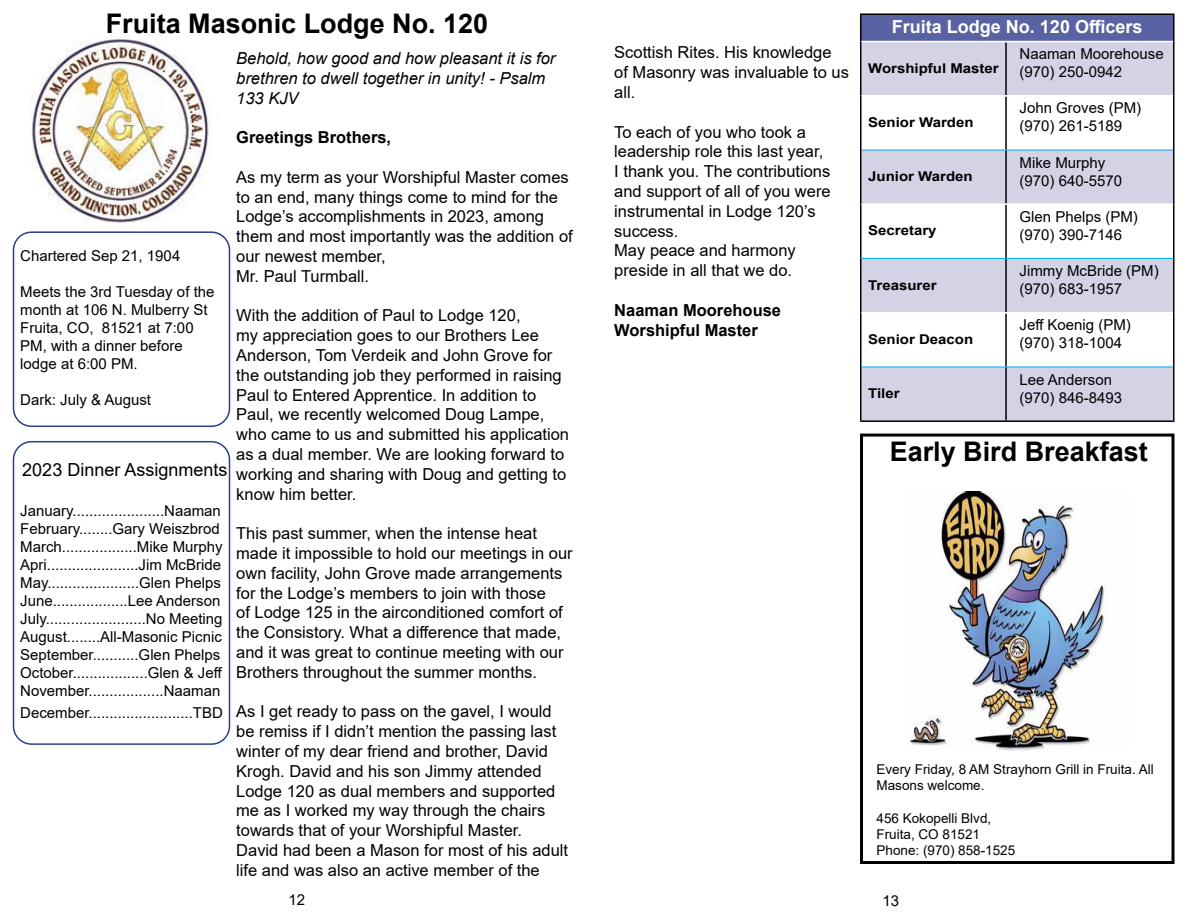
<style>
.page{position:relative;width:1188px;height:918px;background:#fff}
.page>*{position:absolute;margin:0;border:0;box-sizing:border-box;transform-origin:0 0}
.t1{font:700 27px "Arial";color:#000}
.t2{font:700 18px "Arial";color:#fff}
.t3{font:18px "Arial";color:#000}
.t4{font:16.5px/19.8px "Arial";color:#000}
.t5{font:italic 16.5px/19.8px "Arial";color:#000}
.t6{font:700 16.5px/19.8px "Arial";color:#000}
.t7{font:15px/18px "Arial";color:#000}
.t8{font:13.5px/16.2px "Arial";color:#000}
.t9{font:700 13.5px "Arial";color:#000;scale:1.11 1}
</style>
<div class="page">
<img style="left:16px;top:39px;width:211px;height:200px">
<div style="left:13px;top:231px;width:217px;height:196px;border:2px solid #25408f;border-radius:18px"></div>
<div style="left:13px;top:441px;width:217px;height:304px;border:2px solid #25408f;border-radius:18px"></div>
<div style="left:861px;top:14px;width:313px;height:28px;background:#5962a2"></div>
<svg style="left:862px;top:42px;width:311px;height:378px;fill:#d4d3e6"></svg>
<hr style="left:860px;top:42px;width:2px;height:54px;background:#000">
<hr style="left:1005px;top:42px;width:2px;height:53px;background:#000">
<hr style="left:1173px;top:42px;width:1px;height:54px;background:#000">
<hr style="left:860px;top:96px;width:2px;height:54px;background:#000">
<hr style="left:1005px;top:97px;width:2px;height:53px;background:#000">
<hr style="left:1173px;top:96px;width:1px;height:54px;background:#000">
<hr style="left:860px;top:150px;width:2px;height:54px;background:#000">
<hr style="left:1005px;top:150px;width:2px;height:54px;background:#000">
<hr style="left:1173px;top:150px;width:1px;height:54px;background:#000">
<hr style="left:860px;top:204px;width:2px;height:54px;background:#000">
<hr style="left:1005px;top:205px;width:2px;height:53px;background:#000">
<hr style="left:1173px;top:204px;width:1px;height:54px;background:#000">
<hr style="left:860px;top:258px;width:2px;height:55px;background:#000">
<hr style="left:1005px;top:259px;width:2px;height:53px;background:#000">
<hr style="left:1173px;top:258px;width:1px;height:55px;background:#000">
<hr style="left:860px;top:313px;width:2px;height:54px;background:#000">
<hr style="left:1005px;top:313px;width:2px;height:54px;background:#000">
<hr style="left:1173px;top:313px;width:1px;height:54px;background:#000">
<hr style="left:860px;top:367px;width:2px;height:53px;background:#000">
<hr style="left:1005px;top:367px;width:2px;height:53px;background:#000">
<hr style="left:1173px;top:367px;width:1px;height:53px;background:#000">
<hr style="left:860px;top:420px;width:146px;height:2px;background:#000">
<hr style="left:1006px;top:420px;width:169px;height:2px;background:#000">
<hr style="left:862px;top:95px;width:144px;height:2px;background:#fff">
<hr style="left:1006px;top:95px;width:167px;height:2px;background:#fff">
<hr style="left:862px;top:204px;width:144px;height:1px;background:#fff">
<hr style="left:1006px;top:204px;width:167px;height:1px;background:#fff">
<hr style="left:862px;top:312px;width:144px;height:1px;background:#fff">
<hr style="left:1006px;top:312px;width:167px;height:1px;background:#fff">
<hr style="left:862px;top:150px;width:144px;height:1px;background:#00aeef">
<hr style="left:1006px;top:150px;width:167px;height:1px;background:#00aeef">
<hr style="left:862px;top:258px;width:144px;height:1px;background:#00aeef">
<hr style="left:1006px;top:258px;width:167px;height:1px;background:#00aeef">
<hr style="left:862px;top:367px;width:144px;height:1px;background:#00aeef">
<hr style="left:1006px;top:367px;width:167px;height:1px;background:#00aeef">
<hr style="left:860px;top:14px;width:146px;height:1px;background:#000">
<hr style="left:860px;top:15px;width:2px;height:27px;background:#000">
<hr style="left:1006px;top:14px;width:169px;height:1px;background:#000">
<svg style="left:1173px;top:15px;width:1px;height:27px"></svg>
<hr style="left:862px;top:41px;width:144px;height:1px;background:#fff">
<hr style="left:1006px;top:41px;width:167px;height:1px;background:#fff">
<div style="left:860px;top:434px;width:314px;height:430px;border:3px solid #000"></div>
<img style="left:910px;top:491px;width:195px;height:260px">
<h1 class="t1" style="left:106px;top:5px;width:384px">Fruita Masonic Lodge No. 120</h1>
<p class="t7" style="left:20px;top:247px;width:162px">Chartered Sep 21, 1904</p>
<p class="t7" style="left:20px;top:283px;width:196px">Meets the 3rd Tuesday of the month at 106 N. Mulberry St<br>Fruita, CO, 81521 at 7:00<br>PM, with a dinner before lodge at 6:00 PM.</p>
<p class="t7" style="left:20px;top:391px;width:132px">Dark: July &amp; August</p>
<p class="t3" style="left:22px;top:458px;width:207px">2023 Dinner Assignments</p>
<p class="t7" style="left:20px;top:502px;width:204px">January......................Naaman February........Gary Weiszbrod March..................Mike Murphy Apri......................Jim McBride May......................Glen Phelps June..................Lee Anderson July........................No Meeting August........All-Masonic Picnic September...........Glen Phelps October..................Glen &amp; Jeff November..................Naaman</p>
<p class="t7" style="left:20px;top:703px;width:204px">December.........................TBD</p>
<p class="t5" style="left:236px;top:49px;width:321px">Behold, how good and how pleasant it is for brethren to dwell together in unity! - Psalm<br>133 KJV</p>
<p class="t6" style="left:236px;top:128px;width:156px">Greetings Brothers,</p>
<p class="t4" style="left:236px;top:167px;width:338px">As my term as your Worshipful Master comes to an end, many things come to mind for the Lodge’s accomplishments in 2023, among them and most importantly was the addition of our newest member,<br>Mr. Paul Turmball.</p>
<p class="t4" style="left:236px;top:306px;width:334px">With the addition of Paul to Lodge 120,<br>my appreciation goes to our Brothers Lee Anderson, Tom Verdeik and John Grove for the outstanding job they performed in raising Paul to Entered Apprentice. In addition to Paul, we recently welcomed Doug Lampe, who came to us and submitted his application as a dual member. We are looking forward to working and sharing with Doug and getting to know him better.</p>
<p class="t4" style="left:236px;top:523px;width:338px">This past summer, when the intense heat made it impossible to hold our meetings in our own facility, John Grove made arrangements for the Lodge’s members to join with those<br>of Lodge 125 in the airconditioned comfort of the Consistory. What a difference that made, and it was great to continue meeting with our Brothers throughout the summer months.</p>
<p class="t4" style="left:236px;top:702px;width:333px">As I get ready to pass on the gavel, I would be remiss if I didn’t mention the passing last winter of my dear friend and brother, David Krogh. David and his son Jimmy attended Lodge 120 as dual members and supported me as I worked my way through the chairs towards that of your Worshipful Master.<br>David had been a Mason for most of his adult life and was also an active member of the</p>
<p class="t4" style="left:614px;top:43px;width:236px">Scottish Rites. His knowledge of Masonry was invaluable to us all.</p>
<p class="t4" style="left:614px;top:122px;width:218px">To each of you who took a leadership role this last year,<br>I thank you. The contributions and support of all of you were instrumental in Lodge 120’s success.<br>May peace and harmony preside in all that we do.</p>
<p class="t6" style="left:614px;top:300px;width:168px">Naaman Moorehouse<br>Worshipful Master</p>
<p class="t2" style="left:892px;top:14px;width:252px">Fruita Lodge No. 120 Officers</p>
<p class="t9" style="left:868px;top:58px;width:119px">Worshipful Master</p>
<p class="t7" style="left:1020px;top:45px;width:146px">Naaman Moorehouse (970) 250-0942</p>
<p class="t9" style="left:868px;top:113px;width:96px">Senior Warden</p>
<p class="t9" style="left:868px;top:167px;width:96px">Junior Warden</p>
<p class="t9" style="left:868px;top:221px;width:63px">Secretary</p>
<p class="t9" style="left:868px;top:275px;width:63px">Treasurer</p>
<p class="t9" style="left:868px;top:330px;width:96px">Senior Deacon</p>
<p class="t9" style="left:868px;top:384px;width:30px">Tiler</p>
<p class="t7" style="left:1020px;top:99px;width:123px">John Groves (PM) (970) 261-5189</p>
<p class="t7" style="left:1020px;top:153px;width:104px">Mike Murphy (970) 640-5570</p>
<p class="t7" style="left:1020px;top:208px;width:120px">Glen Phelps (PM) (970) 390-7146</p>
<p class="t7" style="left:1020px;top:262px;width:141px">Jimmy McBride (PM) (970) 683-1957</p>
<p class="t7" style="left:1020px;top:316px;width:113px">Jeff Koenig (PM) (970) 318-1004</p>
<p class="t7" style="left:1020px;top:370px;width:104px">Lee Anderson (970) 846-8493</p>
<h1 class="t1" style="left:890px;top:432px;width:260px">Early Bird Breakfast</h1>
<p class="t8" style="left:877px;top:761px;width:279px">Every Friday, 8 AM Strayhorn Grill in Fruita. All<br>Masons welcome.</p>
<p class="t8" style="left:877px;top:810px;width:140px">456 Kokopelli Blvd,<br>Fruita, CO 81521<br>Phone: (970) 858-1525</p>
<p class="t7" style="left:289px;top:890px;width:18px">12</p>
<p class="t7" style="left:883px;top:891px;width:18px">13</p>
</div>
